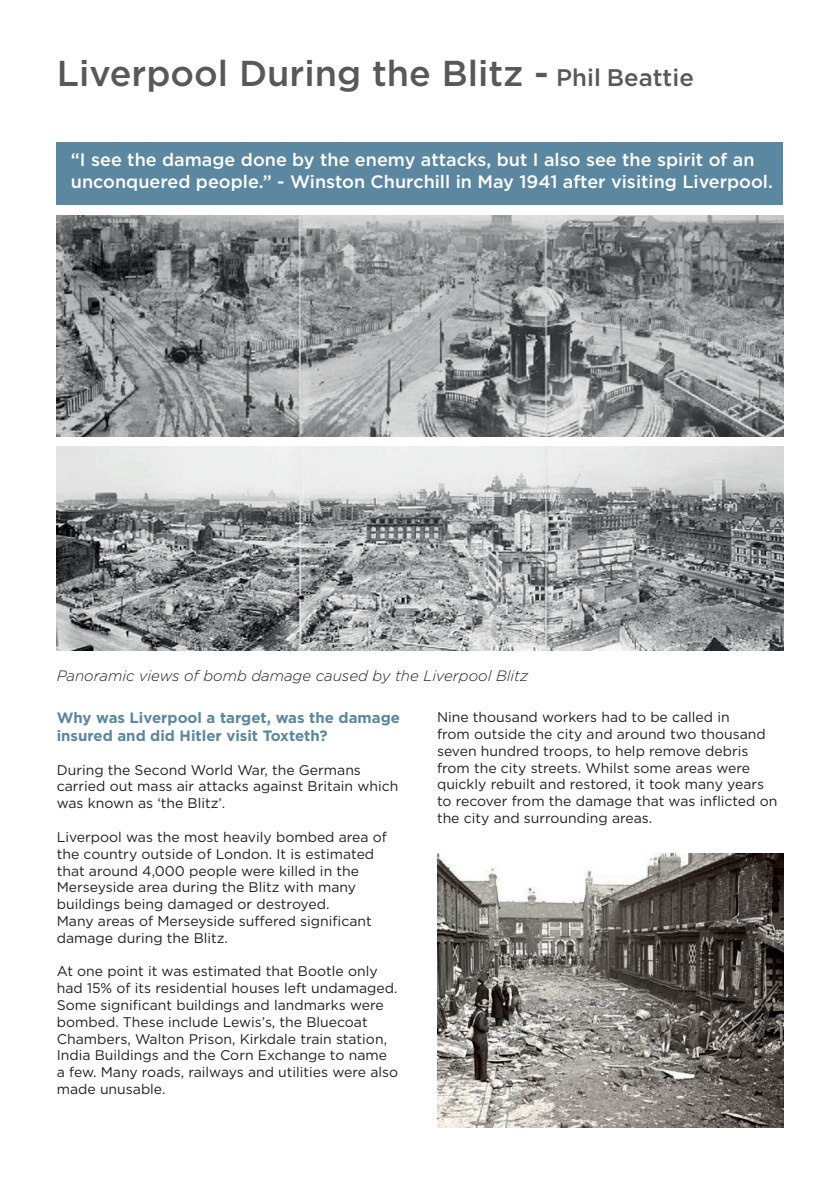
<style>
.page{position:relative;width:840px;height:1191px;background:#fff}
.page>*{position:absolute;margin:0;border:0;box-sizing:border-box;transform-origin:0 0}
.t1{font:500 36px "Gotham";color:#57585a}
.t2{font:500 18px/22px "Gotham";color:#fff}
.t3{font:700 15px/18px "Gotham";color:#5c87a1}
.t4{font:italic 300 15px "Gotham";color:#231f20}
.t5{font:14px/16.8px "Gotham";color:#231f20}
.s1{font-size:24px}
</style>
<div class="page">
<img style="left:57px;top:215px;width:725px;height:222px">
<img style="left:57px;top:447px;width:725px;height:204px">
<img style="left:437px;top:853px;width:345px;height:274px">
<div style="left:57px;top:142px;width:725px;height:63px;background:#5c87a1"></div>
<h1 class="t1" style="left:57px;top:49px;width:638px">Liverpool During the Blitz - <span class="s1">Phil Beattie</span></h1>
<p class="t2" style="left:71px;top:149px;width:703px">“I see the damage done by the enemy attacks, but I also see the spirit of an unconquered people.” - Winston Churchill in May 1941 after visiting Liverpool.</p>
<p class="t4" style="left:57px;top:667px;width:473px">Panoramic views of bomb damage caused by the Liverpool Blitz</p>
<p class="t3" style="left:57px;top:708px;width:344px">Why was Liverpool a target, was the damage insured and did Hitler visit Toxteth?</p>
<p class="t5" style="left:57px;top:761px;width:343px">During the Second World War, the Germans carried out mass air attacks against Britain which was known as ‘the Blitz’.</p>
<p class="t5" style="left:57px;top:828px;width:332px">Liverpool was the most heavily bombed area of the country outside of London. It is estimated that around 4,000 people were killed in the Merseyside area during the Blitz with many buildings being damaged or destroyed.<br>Many areas of Merseyside suffered significant damage during the Blitz.</p>
<p class="t5" style="left:57px;top:962px;width:343px">At one point it was estimated that Bootle only had 15% of its residential houses left undamaged.<br>Some significant buildings and landmarks were bombed. These include Lewis’s, the Bluecoat Chambers, Walton Prison, Kirkdale train station, India Buildings and the Corn Exchange to name a few. Many roads, railways and utilities were also made unusable.</p>
<p class="t5" style="left:437px;top:708px;width:342px">Nine thousand workers had to be called in<br>from outside the city and around two thousand seven hundred troops, to help remove debris from the city streets. Whilst some areas were quickly rebuilt and restored, it took many years to recover from the damage that was inflicted on the city and surrounding areas.</p>
</div>
